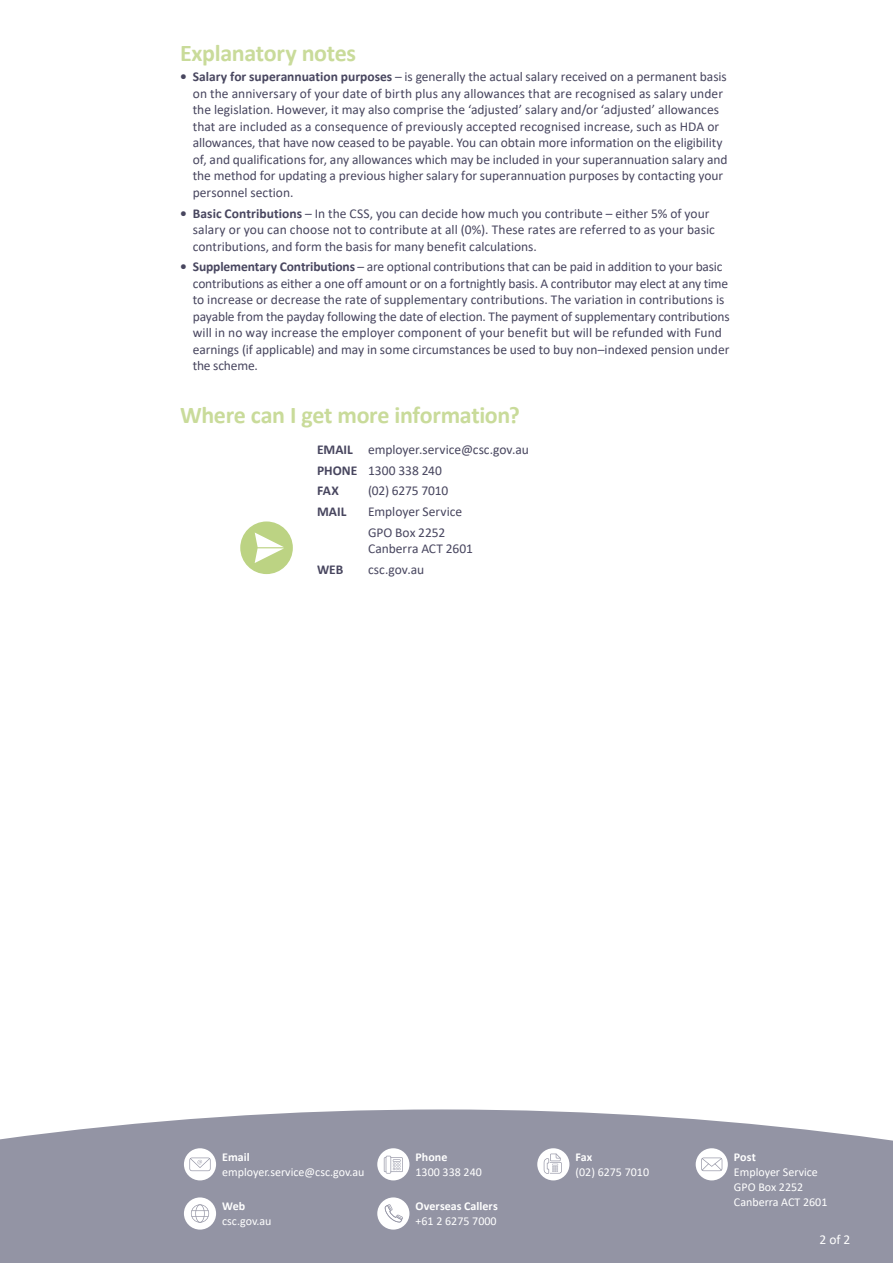
<style>
.page{position:relative;width:893px;height:1263px;background:#fff}
.page>*{position:absolute;margin:0;border:0;box-sizing:border-box;transform-origin:0 0}
.t1{font:700 24px "Calibri";letter-spacing:-.015em;color:#c9db9a}
.t2{font:13.5px/16.5px "Calibri";color:#48465f}
.t3{font:700 13.5px "Calibri";color:#48465f}
.t4{font:13.5px "Calibri";color:#fff}
.t5{font:12px/15px "Calibri";color:#fff}
.t6{font:700 12px "Calibri";letter-spacing:.005em;color:#fff}
.t7{font:10.5px/21px "Calibri";color:#fff}
.s1{font-weight:700}
</style>
<div class="page">
<div style="left:0;top:1111px;width:893px;height:152px;background:#9394a4"></div>
<div style="left:184px;top:1148px;width:32px;height:32px;background:#fff;border-radius:50%"></div>
<svg style="left:185px;top:1156px;width:26px;height:15px"></svg>
<div style="left:377px;top:1148px;width:32px;height:32px;background:#fff;border-radius:50%"></div>
<svg style="left:384px;top:1156px;width:19px;height:17px"></svg>
<div style="left:537px;top:1148px;width:32px;height:32px;background:#fff;border-radius:50%"></div>
<svg style="left:544px;top:1153px;width:18px;height:21px"></svg>
<div style="left:696px;top:1148px;width:32px;height:32px;background:#fff;border-radius:50%"></div>
<svg style="left:701px;top:1157px;width:21px;height:14px"></svg>
<div style="left:184px;top:1197px;width:32px;height:32px;background:#fff;border-radius:50%"></div>
<svg style="left:187px;top:1203px;width:22px;height:19px"></svg>
<div style="left:377px;top:1197px;width:32px;height:32px;background:#fff;border-radius:50%"></div>
<svg style="left:385px;top:1204px;width:18px;height:18px"></svg>
<div style="left:240px;top:521px;width:53px;height:53px;background:#bcd383;border-radius:50%"></div>
<svg style="left:255px;top:532px;width:29px;height:31px"></svg>
<h1 class="t1" style="left:180px;top:36px;width:178px">Explanatory notes</h1>
<p class="t2" style="left:193px;top:68px;width:536px;text-indent:-13px"><span class="s1">• Salary for superannuation purposes</span> – is generally the actual salary received on a permanent basis on the anniversary of your date of birth plus any allowances that are recognised as salary under the legislation. However, it may also comprise the ‘adjusted’ salary and/or ‘adjusted’ allowances that are included as a consequence of previously accepted recognised increase, such as HDA or allowances, that have now ceased to be payable. You can obtain more information on the eligibility of, and qualifications for, any allowances which may be included in your superannuation salary and the method for updating a previous higher salary for superannuation purposes by contacting your personnel section.</p>
<p class="t2" style="left:193px;top:204px;width:524px;text-indent:-13px"><span class="s1">• Basic Contributions</span> – In the CSS, you can decide how much you contribute – either 5% of your salary or you can choose not to contribute at all (0%). These rates are referred to as your basic contributions, and form the basis for many benefit calculations.</p>
<p class="t2" style="left:193px;top:258px;width:538px;text-indent:-13px"><span class="s1">• Supplementary Contributions</span> – are optional contributions that can be paid in addition to your basic contributions as either a one off amount or on a fortnightly basis. A contributor may elect at any time to increase or decrease the rate of supplementary contributions. The variation in contributions is payable from the payday following the date of election. The payment of supplementary contributions will in no way increase the employer component of your benefit but will be refunded with Fund earnings (if applicable) and may in some circumstances be used to buy non–indexed pension under the scheme.</p>
<h1 class="t1" style="left:180px;top:398px;width:342px">Where can I get more information?</h1>
<p class="t2" style="left:317px;top:439px;width:213px;line-height:20.7px"><span class="s1">EMAIL</span> employer.service@csc.gov.au<br><span class="s1">PHONE</span> 1300 338 240<br><span class="s1">FAX</span></p>
<p class="t2" style="left:368px;top:482px;width:82px">(02) 6275 7010</p>
<p class="t3" style="left:317px;top:502px;width:31px">MAIL</p>
<p class="t2" style="left:368px;top:501px;width:96px;line-height:20.7px">Employer Service<br>GPO Box 2252</p>
<p class="t2" style="left:368px;top:540px;width:106px">Canberra ACT 2601</p>
<p class="t3" style="left:317px;top:560px;width:28px">WEB</p>
<p class="t2" style="left:368px;top:561px;width:58px">csc.gov.au</p>
<p class="t7" style="left:218px;top:1143px;width:145px">Email<br><span class="s1">PSSap:</span> employers@pssap.com.au</p>
<p class="t6" style="left:222px;top:1148px;width:29px">Email</p>
<p class="t5" style="left:222px;top:1164px;width:144px">employer.service@csc.gov.au</p>
<p class="t6" style="left:416px;top:1148px;width:33px">Phone</p>
<p class="t5" style="left:416px;top:1164px;width:68px">1300 338 240</p>
<p class="t6" style="left:576px;top:1148px;width:18px">Fax</p>
<p class="t5" style="left:576px;top:1164px;width:75px">(02) 6275 7010</p>
<p class="t6" style="left:734px;top:1148px;width:23px">Post</p>
<p class="t5" style="left:734px;top:1164px;width:85px">Employer Service<br>GPO Box 2252</p>
<p class="t7" style="left:702px;top:1164px;width:91px"><span class="s1">PSSap:</span> 1300 364 144</p>
<p class="t7" style="left:218px;top:1193px;width:21px">Web</p>
<p class="t6" style="left:222px;top:1197px;width:25px">Web</p>
<p class="t5" style="left:222px;top:1213px;width:51px">csc.gov.au</p>
<p class="t6" style="left:416px;top:1197px;width:84px">Overseas Callers</p>
<p class="t5" style="left:416px;top:1213px;width:83px">+61 2 6275 7000</p>
<p class="t5" style="left:734px;top:1194px;width:95px">Canberra ACT 2601</p>
<p class="t4" style="left:819px;top:1230px;width:33px">2 of 2</p>
</div>
